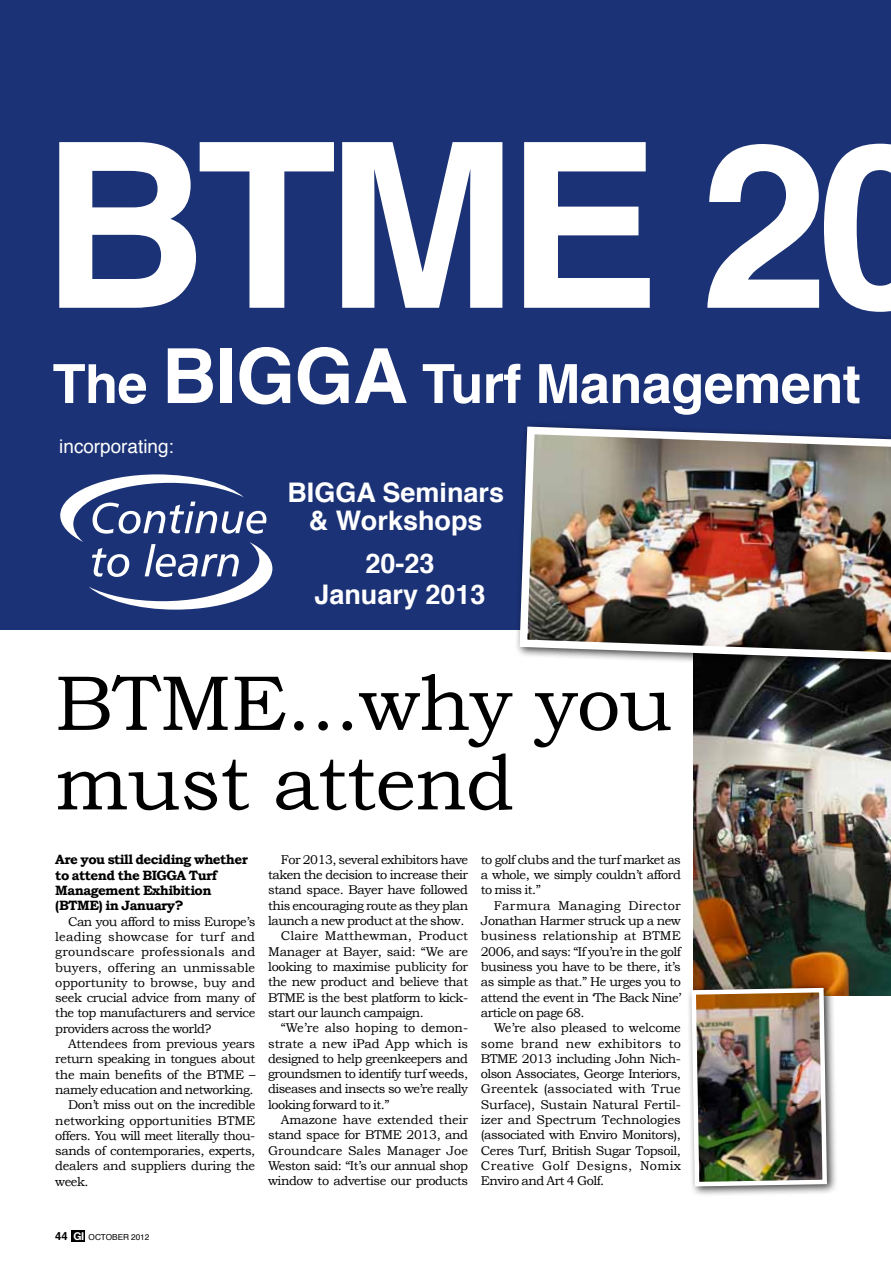
<style>
.page{position:relative;width:891px;height:1263px;background:#fff}
.page>*{position:absolute;margin:0;border:0;box-sizing:border-box;transform-origin:0 0}
.t1{font:700 230.1px "Helvetica";letter-spacing:-.05em;color:#fff}
.t2{font:78px/79.5px "Bookman Old Style";letter-spacing:-.01em;color:#000}
.t3{font:700 54px "Helvetica";letter-spacing:-.01em;color:#fff}
.t4{font:700 27px/28.5px "Helvetica";color:#fff;text-align:center}
.t5{font:18.9px "Helvetica";color:#fff}
.t6{font:700 13.5px/15.3px "Bookman Old Style";letter-spacing:-.04em;color:#000}
.t7{font:12.75px "Bookman Old Style";letter-spacing:-.035em;color:#000}
.t8{font:12.75px "Bookman Old Style";color:#000}
.t9{font:12.75px "Bookman Old Style";letter-spacing:-.015em;color:#000}
.t10{font:12.75px "Bookman Old Style";letter-spacing:-.005em;color:#000}
.t11{font:12.75px "Bookman Old Style";letter-spacing:-.01em;color:#000}
.t12{font:12.75px "Bookman Old Style";letter-spacing:.01em;color:#000}
.t13{font:12.75px "Bookman Old Style";letter-spacing:.015em;color:#000}
.t14{font:12.75px "Bookman Old Style";letter-spacing:.005em;color:#000}
.t15{font:12.75px "Bookman Old Style";letter-spacing:.025em;color:#000}
.t16{font:12.75px "Bookman Old Style";letter-spacing:.02em;color:#000}
.t17{font:8.25px "Helvetica";color:#000}
.s1{font-size:75.9px}
.s2{font-weight:700;font-size:11.25px}
.s3{font-family:"Helvetica Neue";font-weight:700;font-size:10.8px;color:#fff}
</style>
<div class="page">
<div style="left:0;top:0;width:890px;height:629px;background:#1b3276"></div>
<svg style="left:60px;top:474px;width:212px;height:136px"></svg>
<img style="left:693px;top:672px;width:197px;height:323px">
<div style="left:514px;top:422px;width:376px;height:250px;background:#000;opacity:.75"></div>
<img style="left:515px;top:423px;width:375px;height:242px">
<div style="left:686px;top:983px;width:151px;height:214px;background:#000;opacity:.75"></div>
<img style="left:688px;top:985px;width:141px;height:204px">
<div style="left:71px;top:1230px;width:14px;height:11px;background:#000"></div>
<p class="t1" style="left:41px;top:41px;width:904px">BTME 20</p>
<p class="t3" style="left:52px;top:340px;width:809px">The <span class="s1">BIGGA</span> Turf Management</p>
<p class="t5" style="left:59px;top:432px;width:116px">incorporating:</p>
<p class="t4" style="left:287px;top:478px;width:218px">BIGGA Seminars &amp; Workshops</p>
<p class="t4" style="left:314px;top:549px;width:173px;line-height:30.6px">20-23<br>January 2013</p>
<p class="t2" style="left:55px;top:663px;width:618px">BTME...why you must attend</p>
<p class="t6" style="left:55px;top:852px;width:194px">Are you still deciding whether to attend the BIGGA Turf<br>Management Exhibition (BTME) in January?</p>
<p class="t7" style="left:68px;top:914px;width:189px">Can you afford to miss Europe’s</p>
<p class="t13" style="left:55px;top:929px;width:201px">leading showcase for turf and</p>
<p class="t12" style="left:55px;top:944px;width:201px">groundscare professionals and</p>
<p class="t8" style="left:55px;top:960px;width:201px">buyers, offering an unmissable</p>
<p class="t10" style="left:55px;top:975px;width:201px">opportunity to browse, buy and</p>
<p class="t7" style="left:55px;top:990px;width:201px">seek crucial advice from many of</p>
<p class="t7" style="left:55px;top:1006px;width:201px">the top manufacturers and service</p>
<p class="t7" style="left:55px;top:1021px;width:157px">providers across the world?</p>
<p class="t9" style="left:68px;top:1036px;width:188px">Attendees from previous years</p>
<p class="t7" style="left:55px;top:1052px;width:201px">return speaking in tongues about</p>
<p class="t7" style="left:55px;top:1067px;width:201px">the main benefits of the BTME –</p>
<p class="t7" style="left:55px;top:1082px;width:199px">namely education and networking.</p>
<p class="t7" style="left:68px;top:1097px;width:189px">Don’t miss out on the incredible</p>
<p class="t10" style="left:55px;top:1113px;width:201px">networking opportunities BTME</p>
<p class="t7" style="left:55px;top:1128px;width:201px">offers. You will meet literally thou-</p>
<p class="t7" style="left:55px;top:1143px;width:201px">sands of contemporaries, experts,</p>
<p class="t7" style="left:55px;top:1159px;width:201px">dealers and suppliers during the</p>
<p class="t7" style="left:55px;top:1174px;width:35px">week.</p>
<p class="t7" style="left:281px;top:852px;width:189px">For 2013, several exhibitors have</p>
<p class="t7" style="left:268px;top:867px;width:201px">taken the decision to increase their</p>
<p class="t7" style="left:268px;top:883px;width:201px">stand space. Bayer have followed</p>
<p class="t7" style="left:268px;top:898px;width:201px">this encouraging route as they plan</p>
<p class="t7" style="left:268px;top:913px;width:198px">launch a new product at the show.</p>
<p class="t12" style="left:281px;top:929px;width:188px">Claire Matthewman, Product</p>
<p class="t9" style="left:268px;top:944px;width:201px">Manager at Bayer, said: “We are</p>
<p class="t7" style="left:268px;top:959px;width:201px">looking to maximise publicity for</p>
<p class="t7" style="left:268px;top:975px;width:201px">the new product and believe that</p>
<p class="t7" style="left:268px;top:990px;width:201px">BTME is the best platform to kick-</p>
<p class="t7" style="left:268px;top:1005px;width:157px">start our launch campaign.</p>
<p class="t8" style="left:281px;top:1020px;width:189px">“We’re also hoping to demon-</p>
<p class="t10" style="left:268px;top:1036px;width:201px">strate a new iPad App which is</p>
<p class="t7" style="left:268px;top:1051px;width:201px">designed to help greenkeepers and</p>
<p class="t7" style="left:268px;top:1066px;width:201px">groundsmen to identify turf weeds,</p>
<p class="t7" style="left:268px;top:1082px;width:201px">diseases and insects so we’re really</p>
<p class="t7" style="left:268px;top:1097px;width:123px">looking forward to it.”</p>
<p class="t8" style="left:281px;top:1112px;width:189px">Amazone have extended their</p>
<p class="t7" style="left:268px;top:1128px;width:201px">stand space for BTME 2013, and</p>
<p class="t8" style="left:268px;top:1143px;width:201px">Groundcare Sales Manager Joe</p>
<p class="t7" style="left:268px;top:1158px;width:201px">Weston said: “It’s our annual shop</p>
<p class="t7" style="left:268px;top:1173px;width:201px">window to advertise our products</p>
<p class="t7" style="left:480px;top:852px;width:201px">to golf clubs and the turf market as</p>
<p class="t7" style="left:480px;top:867px;width:201px">a whole, we simply couldn’t afford</p>
<p class="t7" style="left:480px;top:883px;width:61px">to miss it.”</p>
<p class="t16" style="left:493px;top:898px;width:189px">Farmura Managing Director</p>
<p class="t7" style="left:480px;top:913px;width:201px">Jonathan Harmer struck up a new</p>
<p class="t14" style="left:480px;top:929px;width:201px">business relationship at BTME</p>
<p class="t7" style="left:480px;top:944px;width:201px">2006, and says: “If you’re in the golf</p>
<p class="t7" style="left:480px;top:959px;width:201px">business you have to be there, it’s</p>
<p class="t7" style="left:480px;top:975px;width:201px">as simple as that.” He urges you to</p>
<p class="t7" style="left:480px;top:990px;width:201px">attend the event in ‘The Back Nine’</p>
<p class="t7" style="left:480px;top:1005px;width:105px">article on page 68.</p>
<p class="t11" style="left:493px;top:1020px;width:189px">We’re also pleased to welcome</p>
<p class="t13" style="left:480px;top:1036px;width:201px">some brand new exhibitors to</p>
<p class="t7" style="left:480px;top:1051px;width:201px">BTME 2013 including John Nich-</p>
<p class="t7" style="left:480px;top:1066px;width:201px">olson Associates, George Interiors,</p>
<p class="t8" style="left:480px;top:1082px;width:201px">Greentek (associated with True</p>
<p class="t9" style="left:480px;top:1097px;width:201px">Surface), Sustain Natural Fertil-</p>
<p class="t11" style="left:480px;top:1112px;width:201px">izer and Spectrum Technologies</p>
<p class="t7" style="left:480px;top:1128px;width:201px">(associated with Enviro Monitors),</p>
<p class="t7" style="left:480px;top:1143px;width:201px">Ceres Turf, British Sugar Topsoil,</p>
<p class="t15" style="left:480px;top:1158px;width:201px">Creative Golf Designs, Nomix</p>
<p class="t7" style="left:480px;top:1173px;width:125px">Enviro and Art 4 Golf.</p>
<p class="t17" style="left:55px;top:1231px;width:96px"><span class="s2">44</span> <span class="s3">GI</span> OCTOBER 2012</p>
</div>
